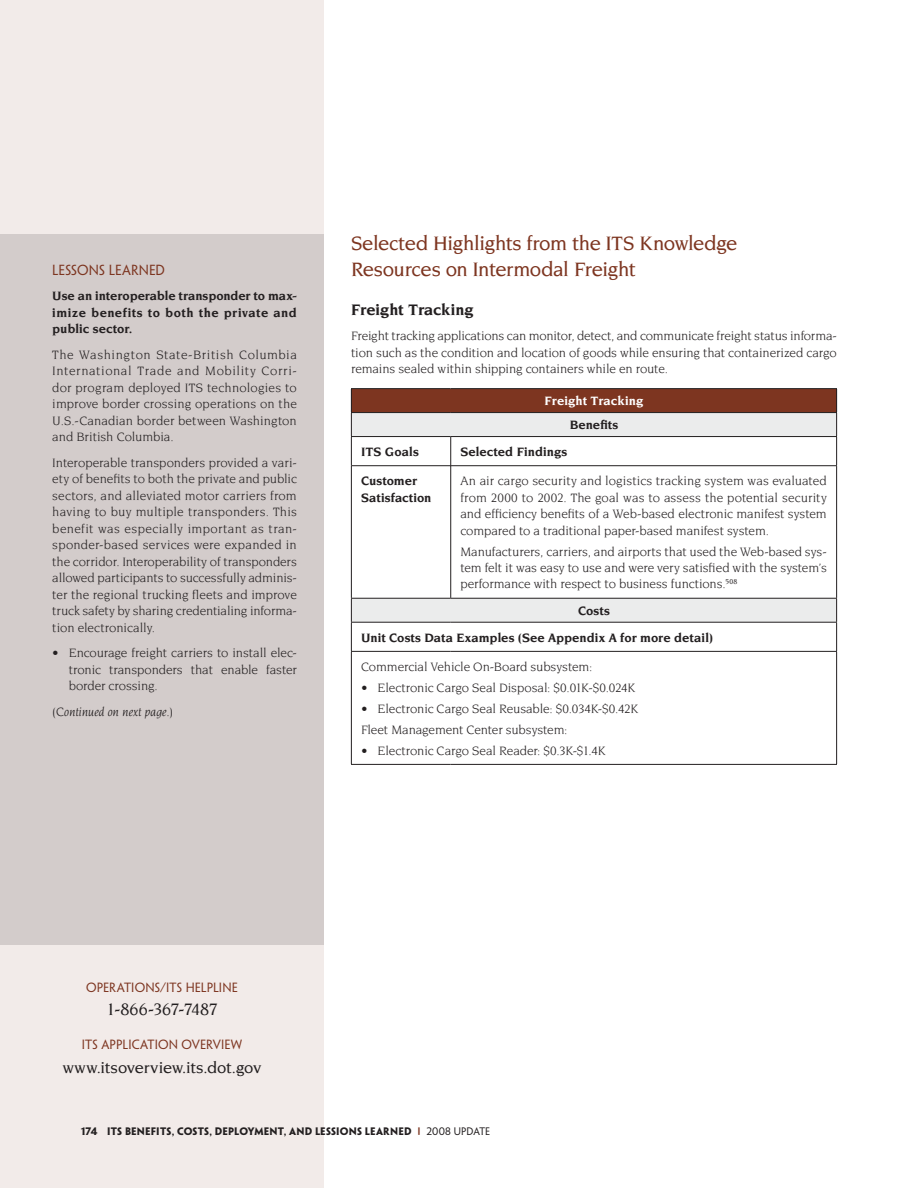
<style>
.page{position:relative;width:918px;height:1188px;background:#fff}
.page>*{position:absolute;margin:0;border:0;box-sizing:border-box;transform-origin:0 0}
.t1{font:500 21px/25.5px "Novarese Std";letter-spacing:-.02em;color:#7d3520}
.t2{font:500 18px "Novarese Std";letter-spacing:-.01em;color:#231f20}
.t3{font:500 16.65px "Novarese Std";letter-spacing:-.01em;color:#231f20}
.t4{font:700 16.5px "Novarese Std";letter-spacing:-.005em;color:#231f20}
.t5{font:13.2px/16.5px "Novarese Std";letter-spacing:-.01em;color:#231f20;text-align:justify}
.t6{font:700 13.2px/16.5px "Novarese Std";letter-spacing:.005em;color:#231f20}
.t7{font:italic 13.2px "Novarese Std";letter-spacing:-.005em;color:#231f20}
.t8{font:700 13.2px "Novarese Std";letter-spacing:.005em;color:#fff}
.t9{font:13.2px "Penumbra Flare Std";letter-spacing:.005em;color:#7d3520}
.t10{font:12px "Penumbra Flare Std";letter-spacing:.01em;color:#7d3520}
.t11{font:700 9.75px "Penumbra Flare Std";letter-spacing:.02em;color:#231f20}
.s1{font-weight:400}
</style>
<div class="page">
<div style="left:0;top:0;width:324px;height:1188px;background:#f2ebe9"></div>
<div style="left:0;top:235px;width:324px;height:710px;background:#d3cccb"></div>
<div style="left:351px;top:389px;width:486px;height:24px;background:#7d3520"></div>
<svg style="left:352px;top:413px;width:484px;height:209px"></svg>
<hr style="left:351px;top:651px;width:100px;height:1px;background:#231f20">
<hr style="left:351px;top:652px;width:1px;height:112px;background:#231f20">
<hr style="left:451px;top:651px;width:386px;height:1px;background:#231f20">
<hr style="left:836px;top:652px;width:1px;height:112px;background:#231f20">
<hr style="left:351px;top:764px;width:100px;height:1px;background:#231f20">
<hr style="left:451px;top:764px;width:386px;height:1px;background:#231f20">
<hr style="left:351px;top:388px;width:100px;height:1px;background:#231f20">
<hr style="left:451px;top:388px;width:386px;height:1px;background:#231f20">
<svg style="left:450px;top:437px;width:1px;height:28px"></svg>
<hr style="left:351px;top:465px;width:100px;height:1px;background:#231f20">
<hr style="left:351px;top:466px;width:1px;height:132px;background:#231f20">
<hr style="left:450px;top:466px;width:1px;height:132px;background:#231f20">
<hr style="left:450px;top:465px;width:387px;height:1px;background:#231f20">
<hr style="left:836px;top:466px;width:1px;height:132px;background:#231f20">
<hr style="left:351px;top:412px;width:100px;height:1px;background:#231f20">
<svg style="left:351px;top:389px;width:1px;height:77px"></svg>
<hr style="left:451px;top:412px;width:386px;height:1px;background:#231f20">
<svg style="left:836px;top:389px;width:1px;height:76px"></svg>
<hr style="left:351px;top:436px;width:100px;height:1px;background:#231f20">
<hr style="left:451px;top:436px;width:386px;height:1px;background:#231f20">
<hr style="left:351px;top:598px;width:100px;height:1px;background:#231f20">
<svg style="left:351px;top:599px;width:1px;height:52px"></svg>
<hr style="left:451px;top:598px;width:386px;height:1px;background:#231f20">
<svg style="left:836px;top:599px;width:1px;height:52px"></svg>
<hr style="left:351px;top:622px;width:100px;height:1px;background:#231f20">
<hr style="left:451px;top:622px;width:386px;height:1px;background:#231f20">
<p class="t9" style="left:52px;top:262px;width:114px">LESSONS LEARNED</p>
<p class="t6" style="left:52px;top:288px;width:246px;text-align:justify">Use an interoperable transponder to max&shy;imize benefits to both the private and public sector.</p>
<p class="t5" style="left:52px;top:346px;width:246px">The Washington State-British Columbia International Trade and Mobility Corri&shy;dor program deployed ITS technologies to improve border crossing operations on the U.S.-Canadian border between Washington and British Columbia.</p>
<p class="t5" style="left:52px;top:454px;width:246px">Interoperable transponders provided a vari&shy;ety of benefits to both the private and public sectors, and alleviated motor carriers from having to buy multiple transponders. This benefit was especially important as tran&shy;sponder-based services were expanded in the corridor. Interoperability of transponders allowed participants to successfully adminis&shy;ter the regional trucking fleets and improve truck safety by sharing credentialing informa&shy;tion electronically.</p>
<p class="t5" style="left:69px;top:645px;width:230px;text-indent:-16px">• Encourage freight carriers to install elec&shy;tronic transponders that enable faster border crossing.</p>
<p class="t7" style="left:52px;top:704px;width:122px">(Continued on next page.)</p>
<h1 class="t1" style="left:351px;top:231px;width:388px">Selected Highlights from the ITS Knowledge<br>Resources on Intermodal Freight</h1>
<p class="t4" style="left:351px;top:300px;width:124px">Freight Tracking</p>
<p class="t5" style="left:351px;top:328px;width:488px">Freight tracking applications can monitor, detect, and communicate freight status informa&shy;tion such as the condition and location of goods while ensuring that containerized cargo remains sealed within shipping containers while en route.</p>
<p class="t8" style="left:544px;top:394px;width:101px">Freight Tracking</p>
<p class="t6" style="left:570px;top:417px;width:50px">Benefits</p>
<p class="t6" style="left:361px;top:443px;width:59px">ITS Goals</p>
<p class="t6" style="left:460px;top:443px;width:109px">Selected Findings</p>
<p class="t6" style="left:361px;top:472px;width:72px">Customer<br>Satisfaction</p>
<p class="t5" style="left:460px;top:472px;width:368px">An air cargo security and logistics tracking system was evaluated from 2000 to 2002. The goal was to assess the potential security and efficiency benefits of a Web-based electronic manifest system compared to a traditional paper-based manifest system.</p>
<p class="t5" style="left:460px;top:543px;width:368px">Manufacturers, carriers, and airports that used the Web-based sys&shy;tem felt it was easy to use and were very satisfied with the system’s performance with respect to business functions.<sup>508</sup></p>
<p class="t6" style="left:361px;top:597px;width:353px;line-height:26.5px;text-indent:217px">Costs<br>Unit Costs Data Examples (See Appendix A for more detail)</p>
<p class="t5" style="left:361px;top:658px;width:233px">Commercial Vehicle On-Board subsystem:</p>
<p class="t5" style="left:361px;top:679px;width:276px">• Electronic Cargo Seal Disposal: $0.01K-$0.024K</p>
<p class="t5" style="left:361px;top:698px;width:279px;line-height:21px">• Electronic Cargo Seal Reusable: $0.034K-$0.42K<br>Fleet Management Center subsystem:</p>
<p class="t5" style="left:361px;top:742px;width:246px">• Electronic Cargo Seal Reader: $0.3K-$1.4K</p>
<p class="t10" style="left:86px;top:980px;width:153px">OPERATIONS/ITS HELPLINE</p>
<h2 class="t2" style="left:106px;top:999px;width:113px">1-866-367-7487</h2>
<p class="t10" style="left:82px;top:1038px;width:162px">ITS APPLICATION OVERVIEW</p>
<p class="t3" style="left:63px;top:1058px;width:200px">www.itsoverview.its.dot.gov</p>
<p class="t11" style="left:81px;top:1125px;width:411px">174 ITS BENEFITS, COSTS, DEPLOYMENT, AND LESSIONS LEARNED <sup>|</sup> <span class="s1">2008 UPDATE</span></p>
</div>
